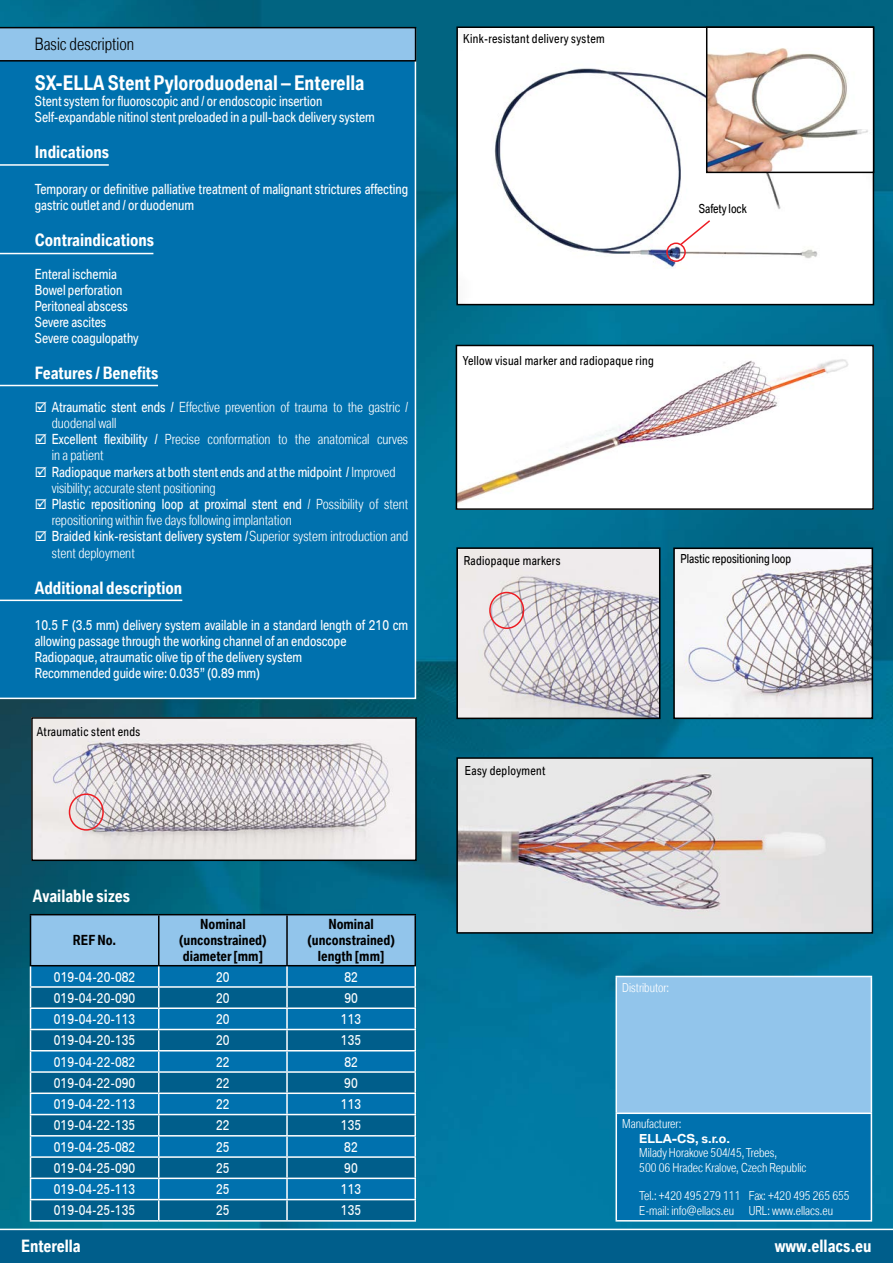
<style>
.page{position:relative;width:893px;height:1263px;background:#fff}
.page>*{position:absolute;margin:0;border:0;box-sizing:border-box;transform-origin:0 0}
.t1{font:700 condensed 19.5px "BMW Type";color:#fff}
.t2{font:700 condensed 16.5px "BMW Type";color:#fff}
.t3{font:300 condensed 16.5px "BMW Type";color:#000}
.t4{font:condensed 13.5px/16.2px "BMW Type";color:#fff}
.t5{font:300 condensed 13.5px/16.2px "BMW Type";color:#fff}
.t6{font:700 condensed 13.5px/16.2px "BMW Type";color:#000;text-align:center}
.t7{font:300 condensed 12px/14.4px "BMW Type";color:#fff}
.t8{font:condensed 12px "BMW Type";letter-spacing:.03em;color:#000}
.t9{font:condensed 12px "BMW Type";color:#000}
.t10{font:700 12px "BMW Type";color:#fff}
.s1{font-weight:400}
.s2{font-weight:300}
</style>
<div class="page">
<img style="left:0;top:0;width:893px;height:1228px">
<div style="left:616px;top:976px;width:255px;height:137px;background:#92c5eb"></div>
<div style="left:616px;top:1113px;width:255px;height:108px;background:#0071ae"></div>
<hr style="left:615px;top:976px;width:257px;height:1px;background:#fff">
<hr style="left:615px;top:977px;width:2px;height:135px;background:#fff">
<hr style="left:871px;top:977px;width:1px;height:135px;background:#fff">
<hr style="left:615px;top:1112px;width:257px;height:2px;background:#fff">
<hr style="left:615px;top:1114px;width:2px;height:106px;background:#fff">
<hr style="left:871px;top:1114px;width:1px;height:106px;background:#fff">
<hr style="left:615px;top:1220px;width:257px;height:1px;background:#fff">
<svg style="left:0;top:1228px;width:893px;height:35px;background:#0a6590"></svg>
<div style="left:0;top:62px;width:416px;height:637px;background:#0071ae"></div>
<svg style="left:0;top:27px;width:416px;height:35px;background:#83b3d6"></svg>
<hr style="left:0;top:164px;width:109px;height:2px;background:#fff">
<hr style="left:0;top:253px;width:153px;height:1px;background:#fff">
<hr style="left:0;top:385px;width:158px;height:1px;background:#fff">
<hr style="left:0;top:600px;width:182px;height:1px;background:#fff">
<hr style="left:30px;top:914px;width:129px;height:1px;background:#000">
<hr style="left:159px;top:914px;width:128px;height:1px;background:#000">
<hr style="left:287px;top:914px;width:129px;height:1px;background:#000">
<svg style="left:30px;top:915px;width:386px;height:305px;background:#277fad"></svg>
<hr style="left:159px;top:1199px;width:128px;height:1px;background:#fff">
<hr style="left:158px;top:1200px;width:2px;height:20px;background:#fff">
<hr style="left:287px;top:1199px;width:129px;height:1px;background:#fff">
<hr style="left:286px;top:1200px;width:2px;height:20px;background:#fff">
<hr style="left:414px;top:1200px;width:2px;height:20px;background:#fff">
<hr style="left:30px;top:1220px;width:129px;height:1px;background:#fff">
<hr style="left:159px;top:1220px;width:128px;height:1px;background:#fff">
<hr style="left:287px;top:1220px;width:129px;height:1px;background:#fff">
<img style="left:34px;top:720px;width:380px;height:138px">
<div style="left:31px;top:717px;width:386px;height:144px;border:2px solid #000"></div>
<img style="left:459px;top:550px;width:198px;height:166px">
<div style="left:456px;top:547px;width:204px;height:172px;border:2px solid #000"></div>
<img style="left:676px;top:550px;width:194px;height:166px">
<div style="left:673px;top:547px;width:200px;height:172px;border:2px solid #000"></div>
<img style="left:459px;top:760px;width:411px;height:171px">
<div style="left:456px;top:757px;width:417px;height:177px;border:2px solid #000"></div>
<div style="left:69px;top:793px;width:35px;height:38px;border:2px solid #ed1d24;border-radius:50%"></div>
<div style="left:489px;top:592px;width:35px;height:37px;border:2px solid #ed1d24;border-radius:50%"></div>
<img style="left:459px;top:29px;width:412px;height:273px">
<div style="left:456px;top:26px;width:418px;height:279px;border:2px solid #000"></div>
<img style="left:709px;top:29px;width:162px;height:141px">
<div style="left:706px;top:26px;width:168px;height:147px;border:2px solid #000"></div>
<div style="left:666px;top:242px;width:20px;height:20px;border:2px solid #ed1d24;border-radius:50%"></div>
<svg style="left:679px;top:219px;width:33px;height:27px"></svg>
<img style="left:459px;top:348px;width:412px;height:159px">
<div style="left:456px;top:345px;width:418px;height:165px;border:2px solid #000"></div>
<svg style="left:47px;top:412px;width:13px;height:1px"></svg>
<svg style="left:47px;top:444px;width:13px;height:1px"></svg>
<svg style="left:47px;top:477px;width:13px;height:1px"></svg>
<svg style="left:47px;top:509px;width:13px;height:1px"></svg>
<svg style="left:46px;top:541px;width:13px;height:1px"></svg>
<p class="t3" style="left:35px;top:33px;width:101px">Basic description</p>
<h1 class="t1" style="left:35px;top:70px;width:331px">SX-ELLA Stent Pyloroduodenal – Enterella</h1>
<p class="t4" style="left:35px;top:92px;width:341px">Stent system for fluoroscopic and / or endoscopic insertion<br>Self-expandable nitinol stent preloaded in a pull-back delivery system</p>
<p class="t2" style="left:35px;top:141px;width:76px">Indications</p>
<p class="t4" style="left:35px;top:180px;width:375px">Temporary or definitive palliative treatment of malignant strictures affecting gastric outlet and / or duodenum</p>
<p class="t2" style="left:35px;top:229px;width:121px">Contraindications</p>
<p class="t4" style="left:35px;top:265px;width:105px">Enteral ischemia<br>Bowel perforation<br>Peritoneal abscess<br>Severe ascites<br>Severe coagulopathy</p>
<p class="t2" style="left:35px;top:362px;width:125px">Features / Benefits</p>
<p class="t5" style="left:52px;top:398px;width:358px;text-indent:-17px">☑ <span class="s1">Atraumatic stent ends /</span> Effective prevention of trauma to the gastric / duodenal wall</p>
<p class="t5" style="left:52px;top:431px;width:358px;text-indent:-17px">☑ <span class="s1">Excellent flexibility /</span> Precise conformation to the anatomical curves in a patient</p>
<p class="t4" style="left:52px;top:463px;width:345px;text-indent:-17px">☑ Radiopaque markers at both stent ends and at the midpoint / <span class="s2">Improved visibility; accurate stent positioning</span></p>
<p class="t5" style="left:52px;top:495px;width:358px;text-indent:-17px">☑ <span class="s1">Plastic repositioning loop at proximal stent end</span> / Possibility of stent repositioning within five days following implantation</p>
<p class="t5" style="left:52px;top:528px;width:358px;text-indent:-17px">☑ <span class="s1">Braided kink-resistant delivery system /</span> Superior system introduction and stent deployment</p>
<p class="t2" style="left:35px;top:577px;width:149px">Additional description</p>
<p class="t4" style="left:35px;top:616px;width:375px">10.5 F (3.5 mm) delivery system available in a standard length of 210 cm allowing passage through the working channel of an endoscope Radiopaque, atraumatic olive tip of the delivery system<br>Recommended guide wire: 0.035” (0.89 mm)</p>
<p class="t8" style="left:37px;top:724px;width:105px">Atraumatic stent ends</p>
<p class="t2" style="left:33px;top:884px;width:99px">Available sizes</p>
<p class="t6" style="left:73px;top:932px;width:45px">REF No.</p>
<p class="t6" style="left:179px;top:915px;width:89px">Nominal (unconstrained) diameter [mm]</p>
<p class="t6" style="left:307px;top:915px;width:89px">Nominal (unconstrained) length [mm]</p>
<p class="t4" style="left:54px;top:968px;width:83px">019-04-20-082</p>
<p class="t4" style="left:216px;top:968px;width:15px">20</p>
<p class="t4" style="left:344px;top:968px;width:15px">82</p>
<p class="t4" style="left:54px;top:989px;width:83px">019-04-20-090</p>
<p class="t4" style="left:216px;top:989px;width:15px">20</p>
<p class="t4" style="left:344px;top:989px;width:15px">90</p>
<p class="t4" style="left:54px;top:1010px;width:83px">019-04-20-113</p>
<p class="t4" style="left:216px;top:1010px;width:15px">20</p>
<p class="t4" style="left:341px;top:1010px;width:22px">113</p>
<p class="t4" style="left:54px;top:1032px;width:83px">019-04-20-135</p>
<p class="t4" style="left:216px;top:1032px;width:15px">20</p>
<p class="t4" style="left:341px;top:1032px;width:22px">135</p>
<p class="t4" style="left:54px;top:1053px;width:83px">019-04-22-082</p>
<p class="t4" style="left:216px;top:1053px;width:15px">22</p>
<p class="t4" style="left:344px;top:1053px;width:15px">82</p>
<p class="t4" style="left:54px;top:1074px;width:83px">019-04-22-090</p>
<p class="t4" style="left:216px;top:1074px;width:15px">22</p>
<p class="t4" style="left:344px;top:1074px;width:15px">90</p>
<p class="t4" style="left:54px;top:1095px;width:83px">019-04-22-113</p>
<p class="t4" style="left:216px;top:1095px;width:15px">22</p>
<p class="t4" style="left:341px;top:1095px;width:22px">113</p>
<p class="t4" style="left:54px;top:1117px;width:83px">019-04-22-135</p>
<p class="t4" style="left:216px;top:1117px;width:15px">22</p>
<p class="t4" style="left:341px;top:1117px;width:22px">135</p>
<p class="t4" style="left:54px;top:1138px;width:83px">019-04-25-082</p>
<p class="t4" style="left:216px;top:1138px;width:15px">25</p>
<p class="t4" style="left:344px;top:1138px;width:15px">82</p>
<p class="t4" style="left:54px;top:1159px;width:83px">019-04-25-090</p>
<p class="t4" style="left:216px;top:1159px;width:15px">25</p>
<p class="t4" style="left:344px;top:1159px;width:15px">90</p>
<p class="t4" style="left:54px;top:1180px;width:83px">019-04-25-113</p>
<p class="t4" style="left:216px;top:1180px;width:15px">25</p>
<p class="t4" style="left:341px;top:1180px;width:22px">113</p>
<p class="t4" style="left:54px;top:1202px;width:83px">019-04-25-135</p>
<p class="t4" style="left:216px;top:1202px;width:15px">25</p>
<p class="t4" style="left:341px;top:1202px;width:22px">135</p>
<p class="t8" style="left:463px;top:31px;width:143px">Kink-resistant delivery system</p>
<p class="t9" style="left:699px;top:200px;width:49px">Safety lock</p>
<p class="t8" style="left:463px;top:352px;width:193px">Yellow visual marker and radiopaque ring</p>
<p class="t8" style="left:464px;top:553px;width:98px">Radiopaque markers</p>
<p class="t9" style="left:680px;top:551px;width:112px">Plastic repositioning loop</p>
<p class="t8" style="left:465px;top:763px;width:82px">Easy deployment</p>
<p class="t7" style="left:622px;top:979px;width:48px">Distributor:</p>
<p class="t7" style="left:622px;top:1116px;width:61px">Manufacturer:</p>
<p class="t10" style="left:639px;top:1130px;width:92px">ELLA-CS, s.r.o.</p>
<p class="t7" style="left:639px;top:1145px;width:169px">Milady Horakove 504/45, Trebes,<br>500 06 Hradec Kralove, Czech Republic</p>
<p class="t7" style="left:639px;top:1188px;width:212px">Tel.: +420 495 279 111 Fax: +420 495 265 655<br>E-mail: info@ellacs.eu URL: www.ellacs.eu</p>
<p class="t2" style="left:21px;top:1235px;width:61px">Enterella</p>
<p class="t2" style="left:775px;top:1235px;width:98px">www.ellacs.eu</p>
</div>
